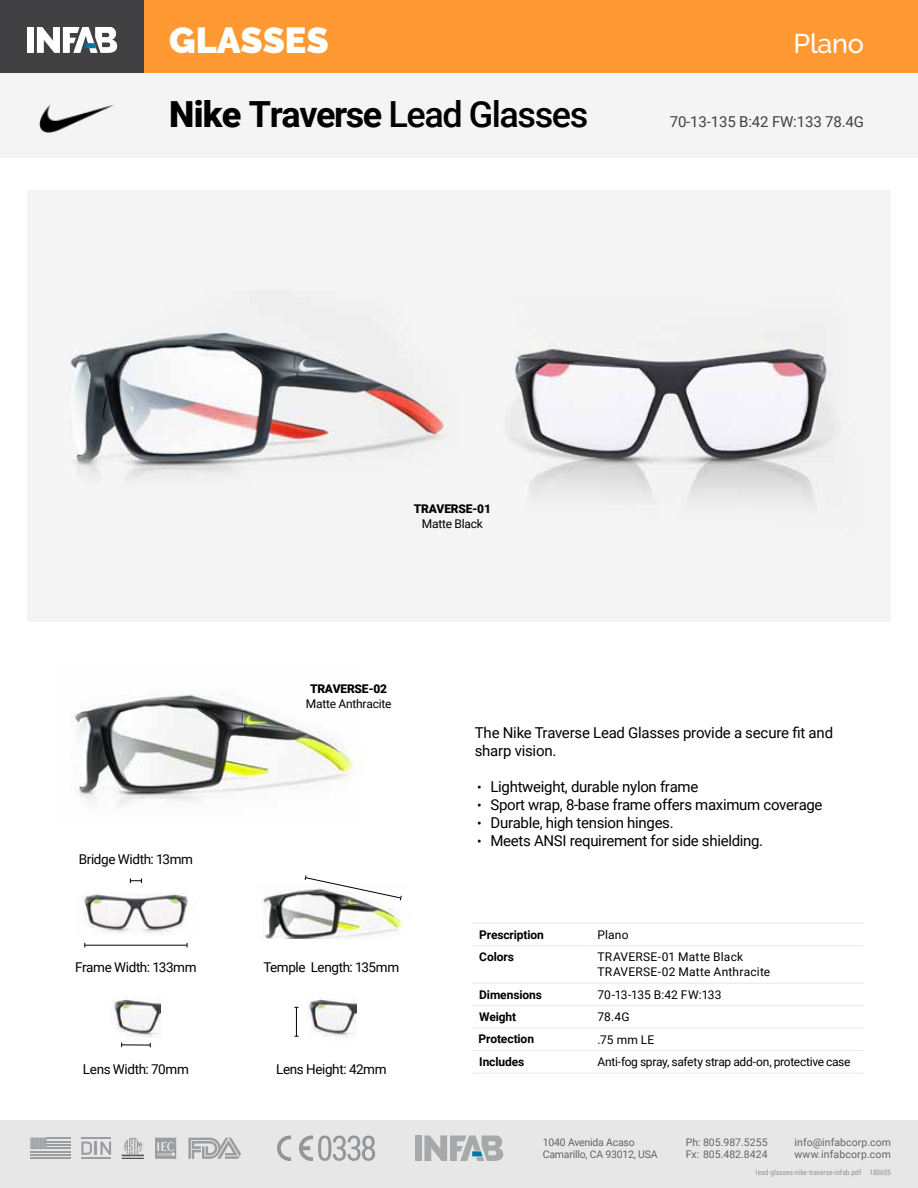
<style>
.page{position:relative;width:918px;height:1188px;background:#fff}
.page>*{position:absolute;margin:0;border:0;box-sizing:border-box;transform-origin:0 0}
.t1{font:500 36px "Roboto";letter-spacing:-.04em;color:#000}
.t2{font:700 36px "Roboto";letter-spacing:.035em;color:#fff}
.t3{font:900 36px "Raleway";letter-spacing:-.04em;color:#fff}
.t4{font:900 36px "Raleway";letter-spacing:-.015em;color:#fff}
.t5{font:500 27px "Raleway";letter-spacing:-.01em;color:#fff}
.t6{font:15px/18px "Roboto";letter-spacing:-.02em;color:#000}
.t7{font:15px "Roboto";letter-spacing:-.01em;color:#414042}
.t8{font:13.5px "Roboto";letter-spacing:-.025em;color:#000}
.t9{font:12px "Roboto";letter-spacing:-.015em;color:#000}
.t10{font:700 12px "Roboto";letter-spacing:-.01em;color:#000}
.t11{font:12px/15px "Roboto";letter-spacing:.02em;color:#000}
.t12{font:900 12px "Roboto";letter-spacing:-.02em;color:#000}
.t13{font:12px "Roboto";letter-spacing:.005em;color:#000}
.t14{font:10.5px/12.6px "Roboto";color:#636466}
.t15{font:10.5px/12.6px "Roboto";letter-spacing:-.02em;color:#636466}
.t16{font:7.5px "Roboto Condensed";color:#939598}
.s1{font-weight:900}
.s2{font-weight:700}
.s3{font-size:13.5px}
</style>
<div class="page">
<div style="left:0;top:1120px;width:918px;height:68px;background:#e7e7e7"></div>
<hr style="left:81px;top:1138px;width:30px;height:1px;background:#939598">
<hr style="left:81px;top:1157px;width:30px;height:2px;background:#939598">
<svg style="left:81px;top:1142px;width:30px;height:13px"></svg>
<svg style="left:155px;top:1138px;width:21px;height:21px"></svg>
<svg style="left:122px;top:1138px;width:22px;height:21px"></svg>
<svg style="left:188px;top:1138px;width:53px;height:21px"></svg>
<hr style="left:30px;top:1151px;width:41px;height:1px;background:#939598">
<hr style="left:30px;top:1154px;width:41px;height:2px;background:#939598">
<hr style="left:30px;top:1157px;width:41px;height:2px;background:#939598">
<svg style="left:30px;top:1138px;width:41px;height:11px"></svg>
<div style="left:0;top:0;width:144px;height:73px;background:#414042"></div>
<div style="left:27px;top:27px;width:7px;height:26px;background:#fff"></div>
<svg style="left:37px;top:27px;width:80px;height:26px"></svg>
<div style="left:0;top:73px;width:918px;height:85px;background:#f4f4f4"></div>
<svg style="left:277px;top:1135px;width:14px;height:26px"></svg>
<svg style="left:299px;top:1135px;width:76px;height:26px"></svg>
<div style="left:415px;top:1135px;width:7px;height:26px;background:#a7a8a9"></div>
<svg style="left:424px;top:1135px;width:79px;height:26px"></svg>
<div style="left:144px;top:0;width:774px;height:73px;background:#ff9934"></div>
<div style="left:27px;top:190px;width:864px;height:432px;background:#f4f4f4"></div>
<img style="left:39px;top:105px;width:75px;height:27px">
<img style="left:70px;top:332px;width:378px;height:147px">
<img style="left:511px;top:341px;width:323px;height:164px">
<hr style="left:472px;top:945px;width:119px;height:1px;background:#e6e7e8">
<hr style="left:591px;top:945px;width:272px;height:1px;background:#e6e7e8">
<hr style="left:472px;top:983px;width:119px;height:1px;background:#e6e7e8">
<hr style="left:591px;top:983px;width:272px;height:1px;background:#e6e7e8">
<hr style="left:472px;top:1005px;width:119px;height:1px;background:#e6e7e8">
<hr style="left:591px;top:1005px;width:272px;height:1px;background:#e6e7e8">
<hr style="left:472px;top:1073px;width:119px;height:1px;background:#e6e7e8">
<hr style="left:591px;top:1073px;width:272px;height:1px;background:#e6e7e8">
<hr style="left:472px;top:923px;width:119px;height:1px;background:#e6e7e8">
<hr style="left:591px;top:923px;width:272px;height:1px;background:#e6e7e8">
<hr style="left:472px;top:1028px;width:119px;height:1px;background:#e6e7e8">
<hr style="left:472px;top:1050px;width:119px;height:1px;background:#e6e7e8">
<hr style="left:591px;top:1050px;width:272px;height:1px;background:#e6e7e8">
<hr style="left:591px;top:1028px;width:272px;height:1px;background:#e6e7e8">
<img style="left:112px;top:997px;width:49px;height:46px">
<img style="left:307px;top:997px;width:49px;height:40px">
<img style="left:263px;top:890px;width:140px;height:49px">
<svg style="left:304px;top:875px;width:98px;height:26px"></svg>
<hr style="left:122px;top:1044px;width:28px;height:2px;background:#000">
<svg style="left:294px;top:1007px;width:4px;height:30px"></svg>
<img style="left:82px;top:894px;width:106px;height:40px">
<svg style="left:130px;top:878px;width:12px;height:5px"></svg>
<hr style="left:85px;top:945px;width:102px;height:1px;background:#000">
<img style="left:71px;top:694px;width:292px;height:113px">
<h1 class="t3" style="left:169px;top:19px;width:169px">BARRIERS</h1>
<h1 class="t4" style="left:169px;top:19px;width:161px">GLASSES</h1>
<h1 class="t1" style="left:169px;top:89px;width:421px"><span class="s1">Nike</span> <span class="s2">Traverse</span> Lead Glasses</h1>
<h1 class="t2" style="left:715px;top:13px;width:179px">BARRIERS</h1>
<h2 class="t5" style="left:793px;top:28px;width:72px">Plano</h2>
<p class="t7" style="left:670px;top:112px;width:196px">70-13-135 B:42 FW:133 78.4G</p>
<p class="t12" style="left:414px;top:500px;width:79px">TRAVERSE-01</p>
<p class="t9" style="left:422px;top:515px;width:63px">Matte Black</p>
<p class="t12" style="left:310px;top:681px;width:79px">TRAVERSE-02</p>
<p class="t9" style="left:306px;top:696px;width:87px">Matte Anthracite</p>
<p class="t6" style="left:475px;top:724px;width:360px">The Nike Traverse Lead Glasses provide a secure fit and sharp vision.</p>
<p class="t8" style="left:79px;top:850px;width:116px">Bridge Width: 13mm</p>
<p class="t8" style="left:75px;top:957px;width:123px">Frame Width: 133mm</p>
<p class="t8" style="left:263px;top:957px;width:137px">Temple Length: 135mm</p>
<p class="t8" style="left:83px;top:1059px;width:107px">Lens Width: 70mm</p>
<p class="t8" style="left:276px;top:1059px;width:112px">Lens Height: 42mm</p>
<p class="t6" style="left:477px;top:777px;width:223px"><span class="s3">•</span> Lightweight, durable nylon frame</p>
<p class="t6" style="left:477px;top:795px;width:347px"><span class="s3">•</span> Sport wrap, 8-base frame offers maximum coverage</p>
<p class="t6" style="left:477px;top:813px;width:198px"><span class="s3">•</span> Durable, high tension hinges.</p>
<p class="t6" style="left:477px;top:831px;width:288px"><span class="s3">•</span> Meets ANSI requirement for side shielding.</p>
<p class="t10" style="left:479px;top:926px;width:66px">Prescription</p>
<p class="t9" style="left:597px;top:926px;width:33px">Plano</p>
<p class="t10" style="left:479px;top:949px;width:36px">Colors</p>
<p class="t11" style="left:597px;top:949px;width:174px">TRAVERSE-01 Matte Black<br>TRAVERSE-02 Matte Anthracite</p>
<p class="t10" style="left:479px;top:986px;width:64px">Dimensions</p>
<p class="t13" style="left:597px;top:986px;width:126px">70-13-135 B:42 FW:133</p>
<p class="t10" style="left:479px;top:1009px;width:39px">Weight</p>
<p class="t9" style="left:597px;top:1009px;width:34px">78.4G</p>
<p class="t10" style="left:479px;top:1031px;width:57px">Protection</p>
<p class="t9" style="left:597px;top:1031px;width:59px">.75 mm LE</p>
<p class="t10" style="left:479px;top:1054px;width:47px">Includes</p>
<p class="t9" style="left:597px;top:1054px;width:255px">Anti-fog spray, safety strap add-on, protective case</p>
<p class="t15" style="left:543px;top:1135px;width:116px">1040 Avenida Acaso<br>Camarillo, CA 93012, USA</p>
<p class="t14" style="left:795px;top:1135px;width:98px">info@infabcorp.com www.infabcorp.com</p>
<p class="t14" style="left:686px;top:1135px;width:83px">Ph: 805.987.5255<br>Fx: 805.482.8424</p>
<p class="t16" style="left:756px;top:1167px;width:137px">lead-glasses-nike-traverse-infab.pdf 180605</p>
</div>
